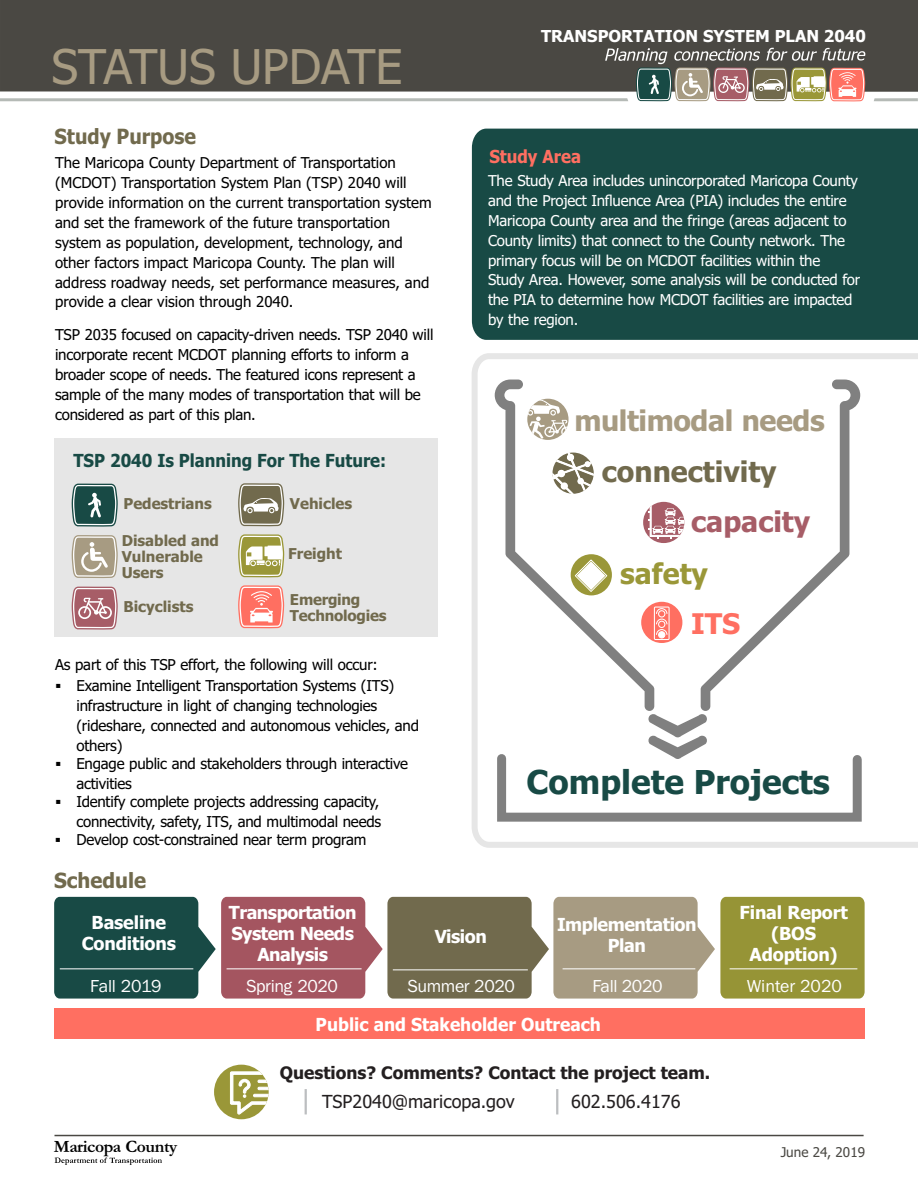
<style>
.page{position:relative;width:918px;height:1188px;background:#fff}
.page>*{position:absolute;margin:0;border:0;box-sizing:border-box;transform-origin:0 0}
.t1{font:48px "Tahoma";color:#a79b82}
.t2{font:700 33px "Tahoma";color:#184a45}
.t3{font:700 28.5px "Tahoma";letter-spacing:-.015em;color:#a79b82}
.t4{font:700 28.5px "Tahoma";color:#716a4d}
.t5{font:700 28.5px "Tahoma";color:#a75d67}
.t6{font:700 28.5px "Tahoma";color:#9a9738}
.t7{font:700 28.5px "Tahoma";color:#ff6f61}
.t8{font:700 21px "Tahoma";color:#716a4d;scale:.93 1}
.t9{font:700 21px "Tahoma";color:#716a4d;scale:.96 1}
.t10{font:700 18px/21px "Tahoma";letter-spacing:-.01em;color:#fff;text-align:center}
.t11{font:18px "Franklin Gothic";letter-spacing:-.025em;color:#fff}
.t12{font:18px "Tahoma";color:#231f20}
.t13{font:700 18px "Tahoma";color:#184a45;scale:.93 1}
.t14{font:700 18px "Tahoma";letter-spacing:-.01em;color:#fff;scale:.96 1}
.t15{font:18px "Franklin Gothic";color:#fff}
.t16{font:700 18px "Tahoma";color:#ff6f61;scale:.93 1}
.t17{font:700 17.4px "Garamond";letter-spacing:-.025em;color:#000}
.t18{font:700 17.25px "Tahoma";color:#231f20}
.t19{font:700 16.5px "Tahoma";color:#fff}
.t20{font:15px/20px "Tahoma";letter-spacing:-.01em;color:#000}
.t21{font:15px/20px "Tahoma";letter-spacing:-.015em;color:#fff}
.t22{font:700 15px/16.4px "Tahoma";color:#716a4d}
.t23{font:13.5px "Tahoma";color:#4a4843}
</style>
<div class="page">
<svg style="left:472px;top:353px;width:446px;height:495px"></svg>
<div style="left:472px;top:129px;width:446px;height:211px;background:#184a45"></div>
<div style="left:0;top:0;width:918px;height:92px;background:#4a4843"></div>
<svg style="left:0;top:48px;width:865px;height:53px;background:#726d67"></svg>
<svg style="left:874px;top:98px;width:44px;height:3px"></svg>
<svg style="left:54px;top:897px;width:811px;height:102px;background:#897f66"></svg>
<hr style="left:60px;top:968px;width:133px;height:1px;background:#fff">
<hr style="left:227px;top:968px;width:135px;height:1px;background:#fff">
<hr style="left:393px;top:969px;width:135px;height:1px;background:#fff">
<hr style="left:563px;top:968px;width:132px;height:1px;background:#fff">
<div style="left:214px;top:1065px;width:55px;height:54px;background:#9a9738;border-radius:50%"></div>
<svg style="left:230px;top:1071px;width:39px;height:44px"></svg>
<svg style="left:54px;top:1134px;width:810px;height:3px;background:#a4a3a0"></svg>
<svg style="left:55px;top:1157px;width:107px;height:8px"></svg>
<div style="left:54px;top:438px;width:384px;height:199px;background:#e6e6e6"></div>
<svg style="left:238px;top:585px;width:46px;height:43px;background:#fd998f"></svg>
<svg style="left:238px;top:534px;width:46px;height:43px;background:#c2c089"></svg>
<svg style="left:238px;top:483px;width:46px;height:43px;background:#98937e"></svg>
<svg style="left:72px;top:587px;width:46px;height:43px;background:#bd888f"></svg>
<svg style="left:72px;top:535px;width:46px;height:43px;background:#bdb4a2"></svg>
<svg style="left:72px;top:484px;width:46px;height:43px;background:#4a716d"></svg>
<svg style="left:495px;top:380px;width:365px;height:331px"></svg>
<div style="left:571px;top:554px;width:41px;height:41px;background:#9a9738;border-radius:50%"></div>
<svg style="left:575px;top:559px;width:32px;height:33px"></svg>
<svg style="left:553px;top:453px;width:41px;height:41px"></svg>
<div style="left:643px;top:502px;width:41px;height:41px;background:#a75d67;border-radius:50%"></div>
<svg style="left:648px;top:502px;width:36px;height:36px"></svg>
<div style="left:641px;top:602px;width:41px;height:41px;background:#ff6f61;border-radius:50%"></div>
<svg style="left:654px;top:607px;width:16px;height:33px"></svg>
<svg style="left:527px;top:399px;width:42px;height:40px"></svg>
<div style="left:54px;top:1009px;width:811px;height:30px;background:#ff6f61"></div>
<hr style="left:305px;top:1089px;width:2px;height:25px;background:#bcbec0">
<hr style="left:556px;top:1089px;width:2px;height:25px;background:#bcbec0">
<svg style="left:493px;top:714px;width:373px;height:112px"></svg>
<h1 class="t1" style="left:51px;top:47px;width:352px">STATUS UPDATE</h1>
<h3 class="t8" style="left:55px;top:128px;width:154px">Study Purpose</h3>
<p class="t20" style="left:55px;top:154px;width:378px">The Maricopa County Department of Transportation (MCDOT) Transportation System Plan (TSP) 2040 will provide information on the current transportation system and set the framework of the future transportation system as population, development, technology, and other factors impact Maricopa County. The plan will address roadway needs, set performance measures, and provide a clear vision through 2040.</p>
<p class="t20" style="left:55px;top:326px;width:380px">TSP 2035 focused on capacity-driven needs. TSP 2040 will incorporate recent MCDOT planning efforts to inform a broader scope of needs. The featured icons represent a sample of the many modes of transportation that will be considered as part of this plan.</p>
<p class="t13" style="left:73px;top:453px;width:338px">TSP 2040 Is Planning For The Future:</p>
<p class="t22" style="left:123px;top:497px;width:90px">Pedestrians</p>
<p class="t22" style="left:122px;top:533px;width:99px">Disabled and<br>Vulnerable<br>Users</p>
<p class="t22" style="left:123px;top:600px;width:72px">Bicyclists</p>
<p class="t22" style="left:290px;top:497px;width:64px">Vehicles</p>
<p class="t22" style="left:288px;top:547px;width:55px">Freight</p>
<p class="t22" style="left:290px;top:593px;width:98px">Emerging<br>Technologies</p>
<p class="t20" style="left:55px;top:655px;width:324px">As part of this TSP effort, the following will occur:</p>
<p class="t20" style="left:76px;top:677px;width:344px;text-indent:-21px">▪ Examine Intelligent Transportation Systems (ITS) infrastructure in light of changing technologies (rideshare, connected and autonomous vehicles, and others)</p>
<p class="t20" style="left:76px;top:755px;width:333px;text-indent:-21px">▪ Engage public and stakeholders through interactive activities</p>
<p class="t20" style="left:55px;top:793px;width:328px;text-align:right">▪ Identify complete projects addressing capacity, connectivity, safety, ITS, and multimodal needs</p>
<p class="t20" style="left:55px;top:831px;width:313px">▪ Develop cost-constrained near term program</p>
<h3 class="t9" style="left:54px;top:872px;width:97px">Schedule</h3>
<p class="t19" style="left:541px;top:29px;width:326px">TRANSPORTATION SYSTEM PLAN 2040</p>
<p class="t16" style="left:489px;top:149px;width:100px">Study Area</p>
<p class="t21" style="left:488px;top:172px;width:374px">The Study Area includes unincorporated Maricopa County and the Project Influence Area (PIA) includes the entire Maricopa County area and the fringe (areas adjacent to County limits) that connect to the County network. The primary focus will be on MCDOT facilities within the Study Area. However, some analysis will be conducted for the PIA to determine how MCDOT facilities are impacted by the region.</p>
<h3 class="t3" style="left:574px;top:409px;width:252px">multimodal needs</h3>
<h3 class="t4" style="left:602px;top:460px;width:176px">connectivity</h3>
<h3 class="t5" style="left:691px;top:510px;width:120px">capacity</h3>
<h3 class="t6" style="left:620px;top:563px;width:89px">safety</h3>
<h3 class="t7" style="left:691px;top:613px;width:51px">ITS</h3>
<h2 class="t2" style="left:527px;top:769px;width:305px">Complete Projects</h2>
<p class="t10" style="left:82px;top:913px;width:96px">Baseline<br>Conditions</p>
<p class="t11" style="left:90px;top:979px;width:73px">Fall 2019</p>
<p class="t17" style="left:54px;top:1140px;width:125px">Maricopa County</p>
<p class="t10" style="left:229px;top:903px;width:129px">Transportation<br>System Needs<br>Analysis</p>
<p class="t10" style="left:557px;top:916px;width:141px">Implementation<br>Plan</p>
<p class="t10" style="left:435px;top:928px;width:54px">Vision</p>
<p class="t11" style="left:408px;top:980px;width:109px">Summer 2020</p>
<p class="t11" style="left:246px;top:980px;width:93px">Spring 2020</p>
<p class="t11" style="left:592px;top:980px;width:72px">Fall 2020</p>
<p class="t14" style="left:316px;top:1017px;width:299px">Public and Stakeholder Outreach</p>
<p class="t18" style="left:280px;top:1066px;width:432px">Questions? Comments? Contact the project team.</p>
<p class="t12" style="left:322px;top:1095px;width:194px">TSP2040@maricopa.gov</p>
<p class="t12" style="left:571px;top:1094px;width:111px">602.506.4176</p>
<p class="t10" style="left:740px;top:903px;width:110px">Final Report (BOS<br>Adoption)</p>
<p class="t15" style="left:747px;top:980px;width:97px">Winter 2020</p>
<p class="t23" style="left:781px;top:1146px;width:86px">June 24, 2019</p>
</div>
